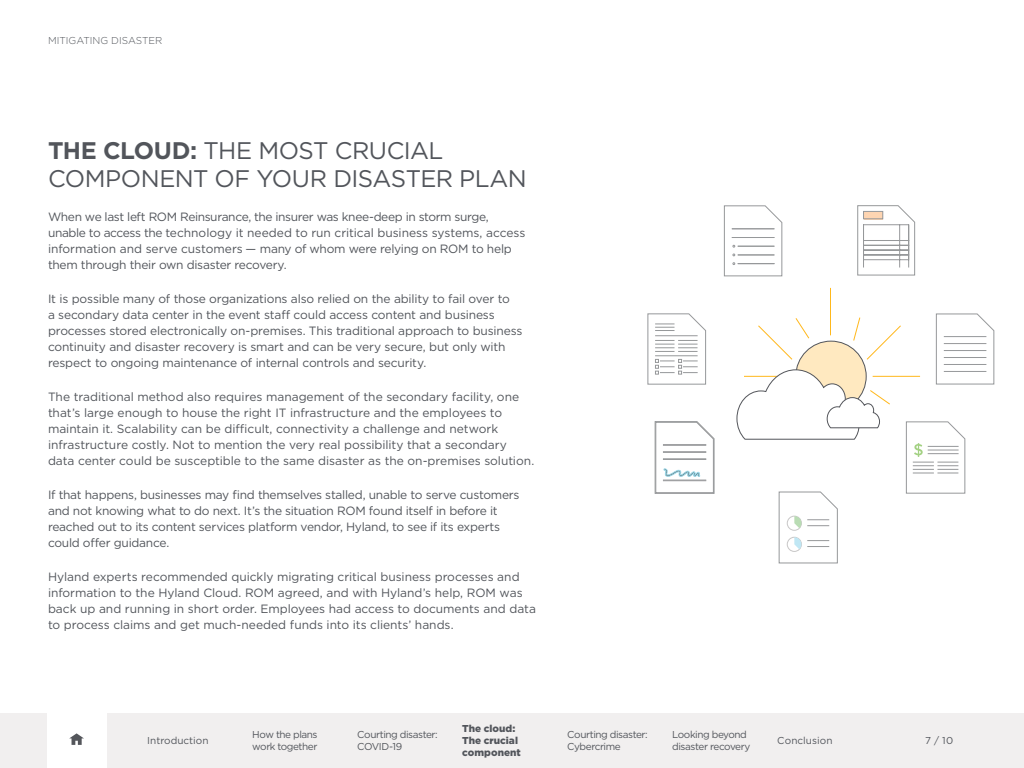
<style>
.page{position:relative;width:1024px;height:768px;background:#fff}
.page>*{position:absolute;margin:0;border:0;box-sizing:border-box;transform-origin:0 0}
.t1{font:24px/28px "Gotham";letter-spacing:-.025em;color:#52555b}
.t2{font:12px/16px "Gotham";letter-spacing:-.01em;color:#52555b}
.t3{font:10px/12px "Gotham";letter-spacing:-.04em;color:#52555b}
.t4{font:900 10px/12px "Gotham";letter-spacing:.005em;color:#52555b}
.t5{font:300 10px "Gotham";color:#52555b}
.t6{font:10px "Gotham";color:#52555b}
.t7{font:10px "Gotham";letter-spacing:.005em;color:#52555b}
.s1{font-weight:700}
</style>
<div class="page">
<div style="left:0;top:713px;width:1024px;height:55px;background:#f1efef"></div>
<div style="left:47px;top:713px;width:59px;height:55px;background:#fff"></div>
<svg style="left:69px;top:733px;width:15px;height:12px"></svg>
<div style="left:796px;top:341px;width:70px;height:71px;background:#ffe9c0;border-radius:50%"></div>
<hr style="left:830px;top:288px;width:1px;height:47px;background:#ffb81c">
<hr style="left:873px;top:376px;width:47px;height:1px;background:#ffb81c">
<svg style="left:852px;top:317px;width:49px;height:44px"></svg>
<svg style="left:736px;top:369px;width:155px;height:71px"></svg>
<svg style="left:758px;top:318px;width:52px;height:43px"></svg>
<svg style="left:857px;top:205px;width:59px;height:71px"></svg>
<svg style="left:655px;top:421px;width:60px;height:73px"></svg>
<svg style="left:935px;top:313px;width:60px;height:72px"></svg>
<svg style="left:723px;top:205px;width:60px;height:72px"></svg>
<svg style="left:778px;top:491px;width:60px;height:73px"></svg>
<svg style="left:905px;top:421px;width:61px;height:73px"></svg>
<svg style="left:647px;top:313px;width:59px;height:72px"></svg>
<p class="t5" style="left:48px;top:34px;width:116px">MITIGATING DISASTER</p>
<h1 class="t1" style="left:48px;top:136px;width:480px"><span class="s1">THE CLOUD:</span> THE MOST CRUCIAL<br>COMPONENT OF YOUR DISASTER PLAN</h1>
<p class="t2" style="left:48px;top:208px;width:479px">When we last left ROM Reinsurance, the insurer was knee-deep in storm surge, unable to access the technology it needed to run critical business systems, access information and serve customers — many of whom were relying on ROM to help them through their own disaster recovery.</p>
<p class="t2" style="left:48px;top:290px;width:476px">It is possible many of those organizations also relied on the ability to fail over to<br>a secondary data center in the event staff could access content and business processes stored electronically on-premises. This traditional approach to business continuity and disaster recovery is smart and can be very secure, but only with respect to ongoing maintenance of internal controls and security.</p>
<p class="t2" style="left:48px;top:388px;width:488px">The traditional method also requires management of the secondary facility, one that’s large enough to house the right IT infrastructure and the employees to maintain it. Scalability can be difficult, connectivity a challenge and network infrastructure costly. Not to mention the very real possibility that a secondary data center could be susceptible to the same disaster as the on-premises solution.</p>
<p class="t2" style="left:48px;top:486px;width:473px">If that happens, businesses may find themselves stalled, unable to serve customers and not knowing what to do next. It’s the situation ROM found itself in before it reached out to its content services platform vendor, Hyland, to see if its experts could offer guidance.</p>
<p class="t2" style="left:48px;top:568px;width:489px">Hyland experts recommended quickly migrating critical business processes and information to the Hyland Cloud. ROM agreed, and with Hyland’s help, ROM was back up and running in short order. Employees had access to documents and data to process claims and get much-needed funds into its clients’ hands.</p>
<p class="t6" style="left:147px;top:734px;width:63px">Introduction</p>
<p class="t3" style="left:252px;top:728px;width:67px">How the plans work together</p>
<p class="t3" style="left:357px;top:728px;width:82px">Courting disaster:<br>COVID-19</p>
<p class="t4" style="left:462px;top:722px;width:60px">The cloud:<br>The crucial component</p>
<p class="t3" style="left:567px;top:728px;width:82px">Courting disaster:<br>Cybercrime</p>
<p class="t3" style="left:672px;top:728px;width:80px">Looking beyond disaster recovery</p>
<p class="t7" style="left:777px;top:734px;width:57px">Conclusion</p>
<p class="t3" style="left:925px;top:734px;width:29px">7 / 10</p>
</div>
